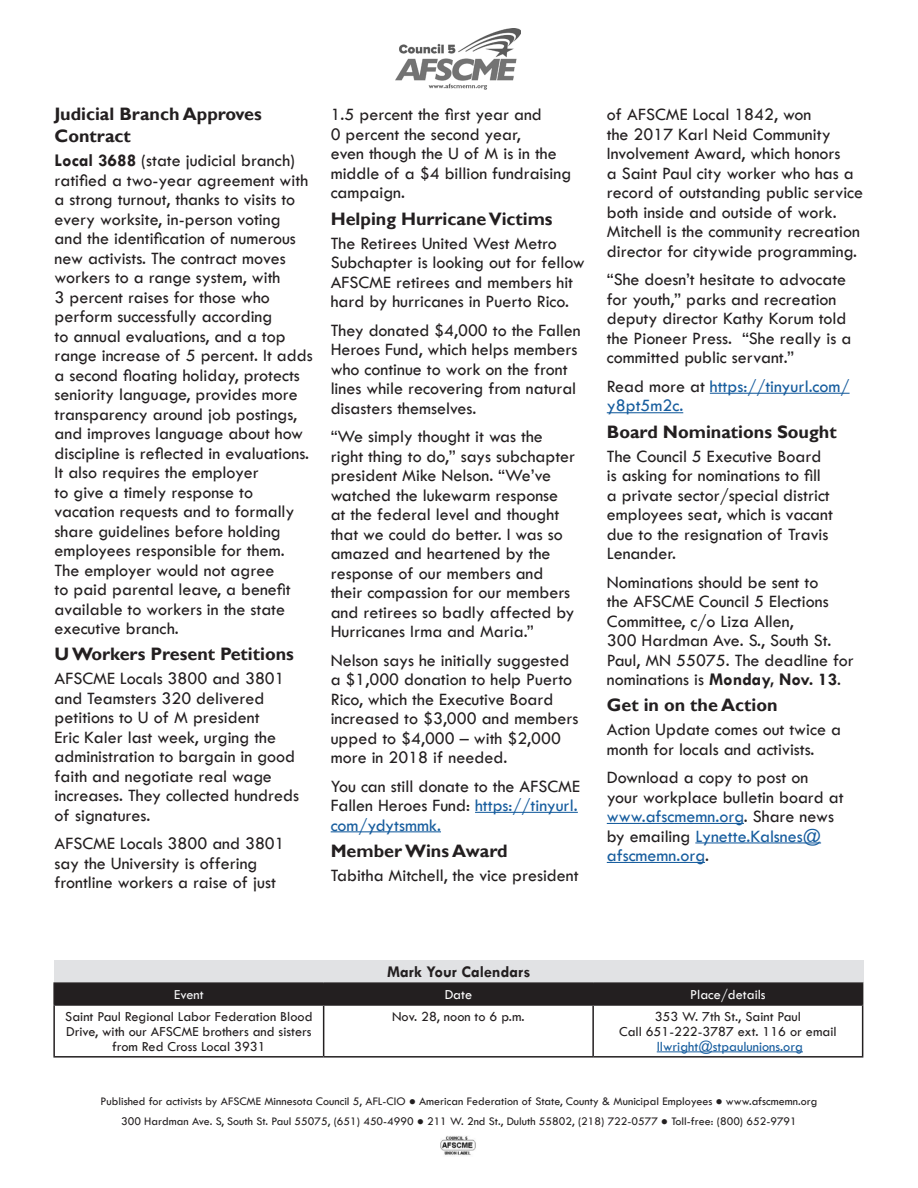
<style>
.page{position:relative;width:918px;height:1188px;background:#fff}
.page>*{position:absolute;margin:0;border:0;box-sizing:border-box;transform-origin:0 0}
.BODY{font:18px/19.5px "Tw Cen";color:#231f20}
.headline{font:700 18px/21.6px "Gill Sans";color:#231f20}
.BODY-2{font:18px/19.5px "Tw Cen";color:#175d9e}
.t1{font:700 16.5px "Tw Cen";color:#231f20}
.calendar{font:14.25px/15px "Tw Cen";color:#231f20;text-align:center}
.calendar-2{font:14.25px "Tw Cen";color:#fff}
.calendar-3{font:14.25px "Tw Cen";color:#f6f6f7}
.footer_page_2{font:12px "Tw Cen";color:#231f20}
.s1{font-weight:700}
.s2{color:#175d9e}
.s3{color:#231f20}
</style>
<div class="page">
<img style="left:441px;top:1136px;width:35px;height:19px">
<hr style="left:475px;top:812px;width:103px;height:1px;background:#175d9e">
<hr style="left:331px;top:831px;width:110px;height:1px;background:#175d9e">
<hr style="left:710px;top:393px;width:140px;height:1px;background:#175d9e">
<hr style="left:607px;top:412px;width:76px;height:1px;background:#175d9e">
<hr style="left:607px;top:823px;width:137px;height:1px;background:#175d9e">
<hr style="left:695px;top:842px;width:126px;height:1px;background:#175d9e">
<hr style="left:607px;top:862px;width:98px;height:1px;background:#175d9e">
<div style="left:54px;top:960px;width:810px;height:22px;background:#e1e2e4"></div>
<img style="left:396px;top:29px;width:125px;height:61px">
<hr style="left:53px;top:1006px;width:2px;height:50px;background:#231f20">
<hr style="left:323px;top:1006px;width:1px;height:50px;background:#231f20">
<hr style="left:592px;top:1006px;width:2px;height:50px;background:#231f20">
<hr style="left:862px;top:1006px;width:1px;height:50px;background:#231f20">
<hr style="left:53px;top:1056px;width:271px;height:2px;background:#231f20">
<hr style="left:324px;top:1056px;width:269px;height:2px;background:#231f20">
<hr style="left:593px;top:1056px;width:270px;height:2px;background:#231f20">
<hr style="left:53px;top:982px;width:271px;height:2px;background:#231f20">
<hr style="left:53px;top:984px;width:2px;height:20px;background:#231f20">
<hr style="left:324px;top:982px;width:269px;height:2px;background:#231f20">
<hr style="left:593px;top:982px;width:270px;height:2px;background:#231f20">
<div style="left:55px;top:984px;width:808px;height:20px;background:#231f20"></div>
<hr style="left:53px;top:1004px;width:271px;height:2px;background:#231f20">
<hr style="left:324px;top:1004px;width:269px;height:2px;background:#231f20">
<hr style="left:593px;top:1004px;width:270px;height:2px;background:#231f20">
<hr style="left:657px;top:1051px;width:146px;height:1px;background:#175d9e">
<p class="headline" style="left:55px;top:104px;width:209px">Judicial Branch Approves<br>Contract</p>
<p class="BODY" style="left:55px;top:151px;width:260px"><span class="s1">Local 3688</span> (state judicial branch) ratified a two-year agreement with a strong turnout, thanks to visits to every worksite, in-person voting and the identification of numerous new activists. The contract moves workers to a range system, with<br>3 percent raises for those who perform successfully according<br>to annual evaluations, and a top range increase of 5 percent. It adds a second floating holiday, protects seniority language, provides more transparency around job postings, and improves language about how discipline is reflected in evaluations.<br>It also requires the employer<br>to give a timely response to vacation requests and to formally share guidelines before holding employees responsible for them.<br>The employer would not agree<br>to paid parental leave, a benefit available to workers in the state executive branch.</p>
<p class="headline" style="left:55px;top:644px;width:241px">U Workers Present Petitions</p>
<p class="BODY" style="left:55px;top:669px;width:246px">AFSCME Locals 3800 and 3801 and Teamsters 320 delivered petitions to U of M president<br>Eric Kaler last week, urging the administration to bargain in good faith and negotiate real wage increases. They collected hundreds of signatures.</p>
<p class="BODY" style="left:55px;top:834px;width:232px">AFSCME Locals 3800 and 3801 say the University is offering frontline workers a raise of just</p>
<p class="BODY" style="left:331px;top:105px;width:242px">1.5 percent the first year and<br>0 percent the second year,<br>even though the U of M is in the middle of a $4 billion fundraising campaign.</p>
<p class="headline" style="left:331px;top:208px;width:223px">Helping Hurricane Victims</p>
<p class="BODY" style="left:331px;top:233px;width:256px">The Retirees United West Metro Subchapter is looking out for fellow AFSCME retirees and members hit hard by hurricanes in Puerto Rico.</p>
<p class="BODY" style="left:331px;top:320px;width:252px">They donated $4,000 to the Fallen<br>Heroes Fund, which helps members who continue to work on the front lines while recovering from natural disasters themselves.</p>
<p class="BODY" style="left:331px;top:427px;width:246px">“We simply thought it was the right thing to do,” says subchapter president Mike Nelson. “We’ve watched the lukewarm response at the federal level and thought that we could do better. I was so amazed and heartened by the response of our members and their compassion for our members and retirees so badly affected by<br>Hurricanes Irma and Maria.”</p>
<p class="BODY" style="left:331px;top:650px;width:249px">Nelson says he initially suggested a $1,000 donation to help Puerto<br>Rico, which the Executive Board increased to $3,000 and members upped to $4,000 – with $2,000 more in 2018 if needed.</p>
<p class="BODY" style="left:331px;top:776px;width:251px;text-align:justify">You can still donate to the AFSCME Fallen Heroes Fund: <span class="s2">https://tinyurl. com/ydytsmmk.</span></p>
<p class="headline" style="left:331px;top:840px;width:179px">Member Wins Award</p>
<p class="BODY" style="left:331px;top:865px;width:249px">Tabitha Mitchell, the vice president</p>
<p class="BODY" style="left:607px;top:105px;width:258px">of AFSCME Local 1842, won<br>the 2017 Karl Neid Community<br>Involvement Award, which honors<br>a Saint Paul city worker who has a record of outstanding public service both inside and outside of work.<br>Mitchell is the community recreation director for citywide programming.</p>
<p class="BODY" style="left:607px;top:270px;width:246px">“She doesn’t hesitate to advocate for youth,” parks and recreation deputy director Kathy Korum told the Pioneer Press. “She really is a committed public servant.”</p>
<p class="BODY-2" style="left:607px;top:376px;width:244px"><span class="s3">Read more at</span> https://tinyurl.com/ y8pt5m2c.</p>
<p class="headline" style="left:607px;top:421px;width:231px">Board Nominations Sought</p>
<p class="BODY" style="left:607px;top:446px;width:228px">The Council 5 Executive Board is asking for nominations to fill a private sector/special district employees seat, which is vacant due to the resignation of Travis<br>Lenander.</p>
<p class="BODY" style="left:607px;top:572px;width:248px">Nominations should be sent to<br>the AFSCME Council 5 Elections<br>Committee, c/o Liza Allen,<br>300 Hardman Ave. S., South St.<br>Paul, MN 55075. The deadline for nominations is <span class="s1">Monday, Nov. 13</span>.</p>
<p class="headline" style="left:607px;top:695px;width:172px">Get in on the Action</p>
<p class="BODY" style="left:607px;top:720px;width:236px">Action Update comes out twice a month for locals and activists.</p>
<p class="BODY" style="left:607px;top:768px;width:238px">Download a copy to post on your workplace bulletin board at <span class="s2">www.afscmemn.org</span>. Share news by emailing <span class="s2">Lynette.Kalsnes@ afscmemn.org</span>.</p>
<p class="t1" style="left:387px;top:962px;width:145px">Mark Your Calendars</p>
<p class="calendar-3" style="left:174px;top:986px;width:31px">Event</p>
<p class="calendar-2" style="left:445px;top:986px;width:29px">Date</p>
<p class="calendar-2" style="left:690px;top:986px;width:77px">Place/details</p>
<p class="calendar" style="left:65px;top:1009px;width:249px">Saint Paul Regional Labor Federation Blood<br>Drive, with our AFSCME brothers and sisters from Red Cross Local 3931</p>
<p class="calendar" style="left:392px;top:1009px;width:134px">Nov. 28, noon to 6 p.m.</p>
<p class="calendar" style="left:619px;top:1009px;width:219px">353 W. 7th St., Saint Paul<br>Call 651-222-3787 ext. 116 or email <span class="s2">llwright@stpaulunions.org</span></p>
<p class="footer_page_2" style="left:101px;top:1094px;width:718px">Published for activists by AFSCME Minnesota Council 5, AFL-CIO ● American Federation of State, County &amp; Municipal Employees ● www.afscmemn.org</p>
<p class="footer_page_2" style="left:121px;top:1114px;width:677px">300 Hardman Ave. S, South St. Paul 55075, (651) 450-4990 ● 211 W. 2nd St., Duluth 55802, (218) 722-0577 ● Toll-free: (800) 652-9791</p>
</div>
